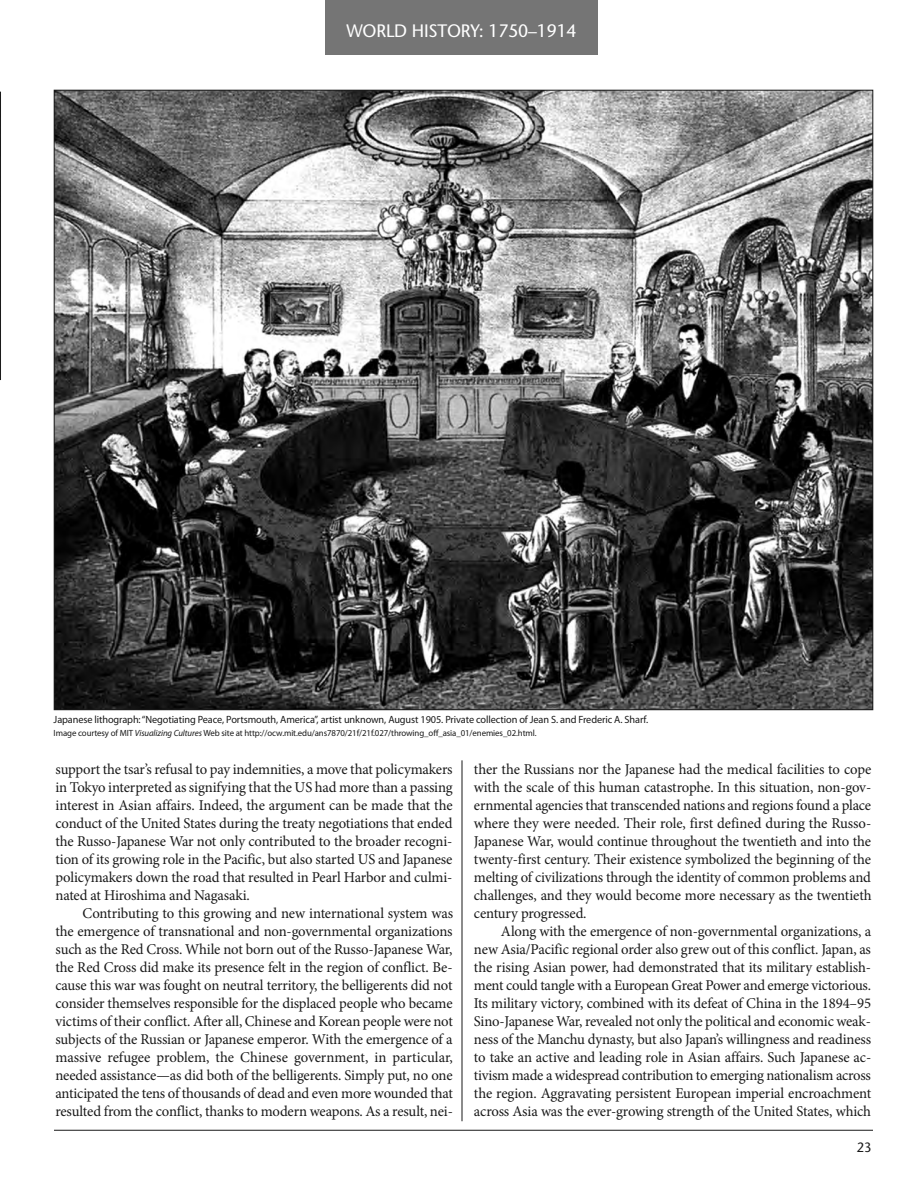
<style>
.page{position:relative;width:918px;height:1188px;background:#fff}
.page>*{position:absolute;margin:0;border:0;box-sizing:border-box;transform-origin:0 0}
.t1{font:18px "Stone Sans";letter-spacing:-.01em;color:#fff}
.t2{font:15px/18px "Minion Pro";letter-spacing:-.01em;color:#191919;text-align:justify}
.t3{font:13.5px "Stone Sans";color:#191919;scale:.95 1}
.t4{font:10.5px "Myriad Pro";letter-spacing:-.01em;color:#191919}
.t5{font:9px "Myriad Pro";letter-spacing:-.01em;color:#191919}
.s1{font-style:italic}
</style>
<div class="page">
<hr style="left:462px;top:760px;width:1px;height:361px;background:#191919">
<hr style="left:54px;top:1130px;width:819px;height:1px;background:#191919">
<div style="left:326px;top:0;width:272px;height:55px;background:#757575"></div>
<svg style="left:0;top:92px;width:1px;height:288px"></svg>
<img style="left:56px;top:92px;width:815px;height:616px">
<p class="t1" style="left:346px;top:24px;width:232px">WORLD HISTORY: 1750–1914</p>
<p class="t4" style="left:54px;top:715px;width:596px">Japanese lithograph: “Negotiating Peace, Portsmouth, America”, artist unknown, August 1905. Private collection of Jean S. and Frederic A. Sharf.</p>
<p class="t5" style="left:54px;top:730px;width:484px">Image courtesy of MIT <span class="s1">Visualizing Cultures</span> Web site at http://ocw.mit.edu/ans7870/21f/21f.027/throwing_off_asia_01/enemies_02.html.</p>
<p class="t2" style="left:56px;top:762px;width:399px">support the tsar’s refusal to pay indemnities, a move that policymakers in Tokyo interpreted as signifying that the US had more than a passing interest in Asian affairs. Indeed, the argument can be made that the conduct of the United States during the treaty negotiations that ended the Russo-Japanese War not only contributed to the broader recogni&shy;tion of its growing role in the Pacific, but also started US and Japanese policymakers down the road that resulted in Pearl Harbor and culmi&shy;nated at Hiroshima and Nagasaki.</p>
<p class="t2" style="left:55px;top:906px;width:399px;text-indent:27px">Contributing to this growing and new international system was the emergence of transnational and non-governmental organizations such as the Red Cross. While not born out of the Russo-Japanese War, the Red Cross did make its presence felt in the region of conflict. Be&shy;cause this war was fought on neutral territory, the belligerents did not consider themselves responsible for the displaced people who became victims of their conflict. After all, Chinese and Korean people were not subjects of the Russian or Japanese emperor. With the emergence of a massive refugee problem, the Chinese government, in particular, needed assistance—as did both of the belligerents. Simply put, no one anticipated the tens of thousands of dead and even more wounded that resulted from the conflict, thanks to modern weapons. As a result, nei-</p>
<p class="t2" style="left:474px;top:762px;width:399px">ther the Russians nor the Japanese had the medical facilities to cope with the scale of this human catastrophe. In this situation, non-gov&shy;ernmental agencies that transcended nations and regions found a place where they were needed. Their role, first defined during the Russo-Japanese War, would continue throughout the twentieth and into the twenty-first century. Their existence symbolized the beginning of the melting of civilizations through the identity of common problems and challenges, and they would become more necessary as the twentieth century progressed.</p>
<p class="t2" style="left:474px;top:924px;width:399px;text-indent:27px">Along with the emergence of non-governmental organizations, a new Asia/Pacific regional order also grew out of this conflict. Japan, as the rising Asian power, had demonstrated that its military establish&shy;ment could tangle with a European Great Power and emerge victorious.<br>Its military victory, combined with its defeat of China in the 1894–95<br>Sino-Japanese War, revealed not only the political and economic weak&shy;ness of the Manchu dynasty, but also Japan’s willingness and readiness to take an active and leading role in Asian affairs. Such Japanese ac&shy;tivism made a widespread contribution to emerging nationalism across the region. Aggravating persistent European imperial encroachment across Asia was the ever-growing strength of the United States, which</p>
<p class="t3" style="left:857px;top:1142px;width:17px">23</p>
</div>
